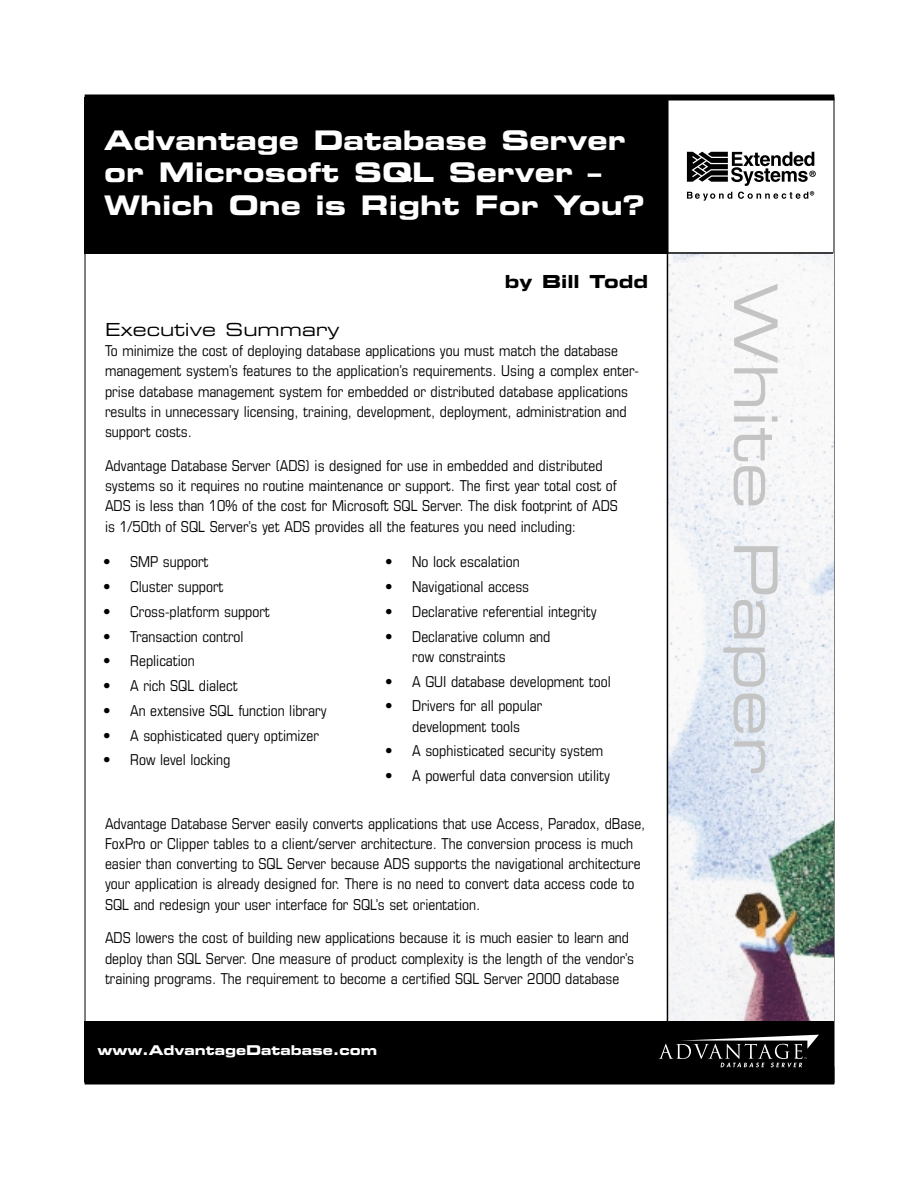
<style>
.page{position:relative;width:918px;height:1188px;background:#fff}
.page>*{position:absolute;margin:0;border:0;box-sizing:border-box;transform-origin:0 0}
.t1{font:60px "Eurostile Extended Two";color:#c4c4c4}
.t2{font:27px/32.4px "Eurostile Bold Extended Two";color:#fff}
.t3{font:18px "Eurostile Extended Two";color:#000}
.t4{font:18px "Eurostile Bold Extended Two";color:#000}
.t5{font:condensed 15px/20.2px "Eurostile";color:#000}
.t6{font:13.5px "Eurostile Bold Extended Two";color:#fff}
</style>
<div class="page">
<div style="left:85px;top:1066px;width:749px;height:18px;background:#000"></div>
<div style="left:85px;top:94px;width:749px;height:6px;background:#000"></div>
<hr style="left:668px;top:99px;width:1px;height:972px;background:#000">
<img style="left:668px;top:254px;width:165px;height:768px">
<div style="left:84px;top:97px;width:584px;height:156px;background:#000"></div>
<hr style="left:667px;top:99px;width:1px;height:972px;background:#000">
<hr style="left:85px;top:252px;width:748px;height:2px;background:#000">
<div style="left:84px;top:1022px;width:750px;height:60px;background:#000"></div>
<svg style="left:659px;top:1035px;width:160px;height:32px"></svg>
<svg style="left:687px;top:152px;width:129px;height:49px"></svg>
<h2 class="t2" style="left:104px;top:126px;width:542px">Advantage Database Server or Microsoft SQL Server –<br>Which One is Right For You?</h2>
<p class="t4" style="left:505px;top:275px;width:145px">by Bill Todd</p>
<p class="t3" style="left:105px;top:323px;width:236px">Executive Summary</p>
<p class="t5" style="left:105px;top:342px;width:536px">To minimize the cost of deploying database applications you must match the database management system’s features to the application’s requirements. Using a complex enter&shy;prise database management system for embedded or distributed database applications results in unnecessary licensing, training, development, deployment, administration and support costs.</p>
<p class="t5" style="left:105px;top:457px;width:514px">Advantage Database Server (ADS) is designed for use in embedded and distributed systems so it requires no routine maintenance or support. The first year total cost of ADS is less than 10% of the cost for Microsoft SQL Server. The disk footprint of ADS is 1/50th of SQL Server’s yet ADS provides all the features you need including:</p>
<p class="t5" style="left:103px;top:553px;width:107px">• SMP support</p>
<p class="t5" style="left:103px;top:578px;width:122px">• Cluster support</p>
<p class="t5" style="left:103px;top:603px;width:168px">• Cross-platform support</p>
<p class="t5" style="left:103px;top:627px;width:142px">• Transaction control</p>
<p class="t5" style="left:103px;top:652px;width:93px">• Replication</p>
<p class="t5" style="left:103px;top:677px;width:136px">• A rich SQL dialect</p>
<p class="t5" style="left:103px;top:702px;width:225px">• An extensive SQL function library</p>
<p class="t5" style="left:103px;top:726px;width:217px">• A sophisticated query optimizer</p>
<p class="t5" style="left:103px;top:751px;width:129px">• Row level locking</p>
<p class="t5" style="left:385px;top:553px;width:136px">• No lock escalation</p>
<p class="t5" style="left:385px;top:578px;width:146px">• Navigational access</p>
<p class="t5" style="left:385px;top:603px;width:213px">• Declarative referential integrity</p>
<p class="t5" style="left:412px;top:627px;width:140px;text-indent:-27px">• Declarative column and row constraints</p>
<p class="t5" style="left:385px;top:672px;width:227px">• A GUI database development tool</p>
<p class="t5" style="left:385px;top:697px;width:159px;text-align:center">• Drivers for all popular development tools</p>
<p class="t5" style="left:385px;top:742px;width:220px">• A sophisticated security system</p>
<p class="t5" style="left:385px;top:767px;width:226px">• A powerful data conversion utility</p>
<p class="t5" style="left:105px;top:814px;width:542px">Advantage Database Server easily converts applications that use Access, Paradox, dBase, FoxPro or Clipper tables to a client/server architecture. The conversion process is much easier than converting to SQL Server because ADS supports the navigational architecture your application is already designed for. There is no need to convert data access code to SQL and redesign your user interface for SQL’s set orientation.</p>
<p class="t5" style="left:105px;top:929px;width:531px">ADS lowers the cost of building new applications because it is much easier to learn and deploy than SQL Server. One measure of product complexity is the length of the vendor’s training programs. The requirement to become a certified SQL Server 2000 database</p>
<p class="t6" style="left:98px;top:1045px;width:281px">www.AdvantageDatabase.com</p>
<h1 class="t1" style="left:778px;top:284px;width:493px;rotate:90deg">White Paper</h1>
</div>
